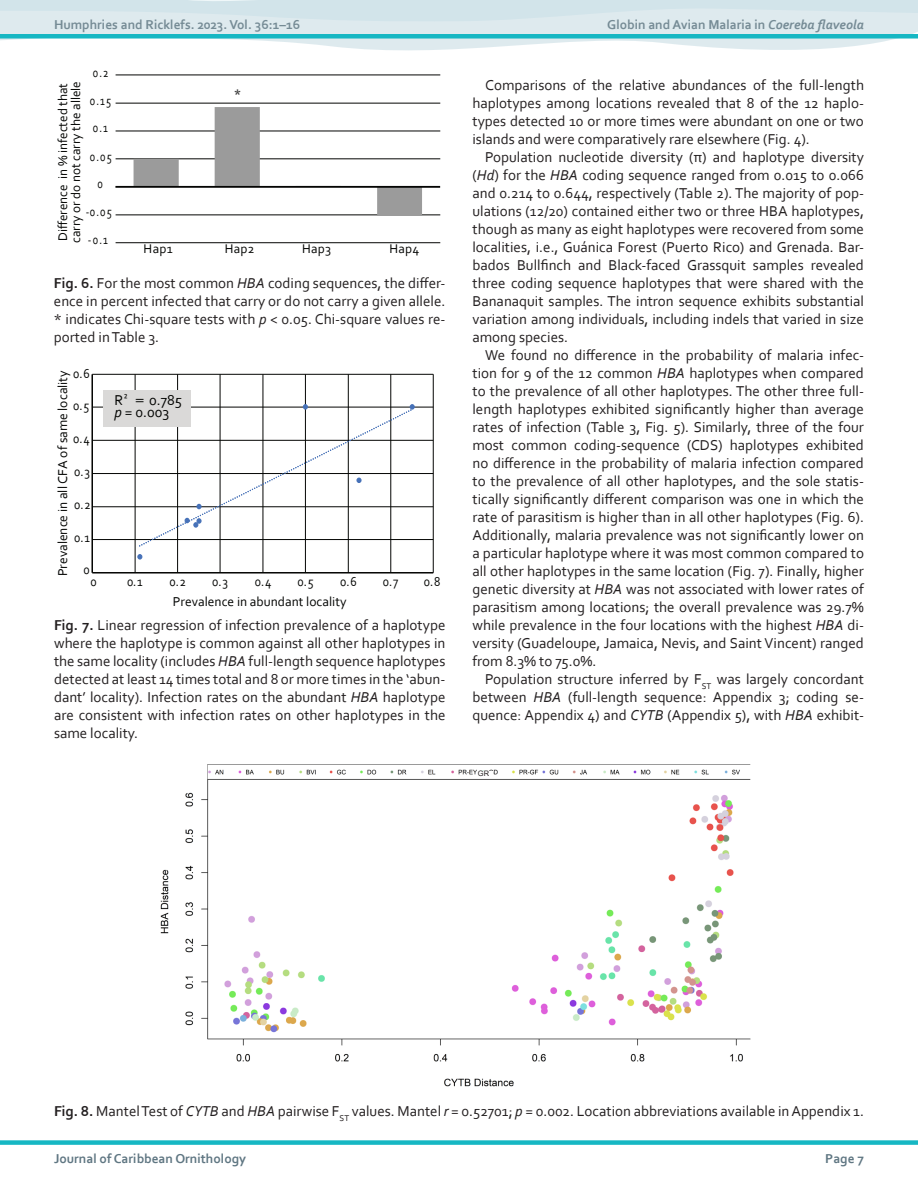
<style>
.page{position:relative;width:918px;height:1188px;background:#fff}
.page>*{position:absolute;margin:0;border:0;box-sizing:border-box;transform-origin:0 0}
.main_body_text__P{font:15px/18px "Corbel";color:#231f20;text-align:justify}
.Figure_Legend__P{font:15px/18px "Corbel";color:#231f20;text-align:justify}
.t1{font:15px/12.3px "Corbel";color:#040503}
.t2{font:700 13.5px "Corbel";color:#758b95}
.t3{font:13.5px "Corbel";color:#040503}
.t4{font:13.5px "Corbel";color:#040503;scale:.91 1}
.t5{font:700 13.5px "Corbel";color:#5f7682}
.t6{font:13.2px/13.2px "Corbel";color:#040503}
.t7{font:13.2px "Corbel";color:#040503;scale:.8 1}
.t8{font:13.2px "Corbel";color:#040503;scale:.82 1}
.t9{font:700 13.2px "Corbel";color:#404040}
.Figure_Legend__P-2{font:7.5px "Arial";color:#231f20}
.s1{font-style:italic}
.s2{font-weight:700}
.s3{font-family:"Avenir"}
</style>
<div class="page">
<svg style="left:0;top:0;width:918px;height:51px;fill:#deeaee"></svg>
<div style="left:0;top:1140px;width:918px;height:5px;background:#16b7c3"></div>
<hr style="left:116px;top:242px;width:324px;height:1px;background:#040503">
<hr style="left:116px;top:215px;width:324px;height:1px;background:#040503">
<hr style="left:116px;top:159px;width:324px;height:1px;background:#040503">
<hr style="left:116px;top:131px;width:324px;height:1px;background:#040503">
<hr style="left:116px;top:103px;width:324px;height:1px;background:#040503">
<hr style="left:116px;top:75px;width:324px;height:1px;background:#040503">
<svg style="left:134px;top:107px;width:288px;height:109px"></svg>
<hr style="left:115px;top:186px;width:325px;height:2px;background:#040503">
<hr style="left:92px;top:539px;width:341px;height:1px;background:#040503">
<hr style="left:92px;top:507px;width:341px;height:1px;background:#040503">
<hr style="left:92px;top:473px;width:341px;height:1px;background:#040503">
<hr style="left:92px;top:440px;width:341px;height:1px;background:#040503">
<hr style="left:92px;top:407px;width:341px;height:1px;background:#040503">
<hr style="left:92px;top:374px;width:341px;height:1px;background:#040503">
<hr style="left:135px;top:374px;width:1px;height:199px;background:#040503">
<hr style="left:177px;top:374px;width:1px;height:199px;background:#040503">
<hr style="left:220px;top:374px;width:1px;height:199px;background:#040503">
<hr style="left:263px;top:374px;width:1px;height:199px;background:#040503">
<hr style="left:305px;top:374px;width:1px;height:199px;background:#040503">
<hr style="left:348px;top:374px;width:1px;height:199px;background:#040503">
<hr style="left:391px;top:374px;width:1px;height:199px;background:#040503">
<hr style="left:433px;top:374px;width:1px;height:199px;background:#040503">
<hr style="left:91px;top:374px;width:2px;height:199px;background:#040503">
<hr style="left:92px;top:572px;width:341px;height:2px;background:#040503">
<svg style="left:137px;top:554px;width:5px;height:6px"></svg>
<svg style="left:139px;top:404px;width:276px;height:143px"></svg>
<div style="left:103px;top:390px;width:88px;height:36px;background:#dad9d8"></div>
<img style="left:160px;top:764px;width:591px;height:323px">
<div style="left:478px;top:771px;width:15px;height:6px;background:#fff"></div>
<div style="left:0;top:34px;width:918px;height:5px;background:#16b7c3"></div>
<p class="t2" style="left:54px;top:16px;width:248px">Humphries and Ricklefs. 2023. Vol. 36:1–16</p>
<p class="t2" style="left:607px;top:16px;width:258px">Globin and Avian Malaria in <span class="s1">Coereba flaveola</span></p>
<p class="t7" style="left:93px;top:64px;width:21px">0.2</p>
<p class="t6" style="left:56px;top:243px;width:163px;rotate:-90deg">Difference in % infected that carry or do not carry the allele</p>
<p class="t7" style="left:90px;top:92px;width:28px">0.15</p>
<p class="t7" style="left:93px;top:120px;width:20px">0.1</p>
<p class="t7" style="left:90px;top:148px;width:29px">0.05</p>
<p class="t7" style="left:97px;top:176px;width:8px">0</p>
<p class="t8" style="left:86px;top:204px;width:33px">-0.05</p>
<p class="t8" style="left:88px;top:232px;width:26px">-0.1</p>
<p class="t9" style="left:234px;top:86px;width:8px">*</p>
<p class="t6" style="left:144px;top:242px;width:31px">Hap1</p>
<p class="t6" style="left:225px;top:242px;width:31px">Hap2</p>
<p class="t6" style="left:302px;top:242px;width:31px">Hap3</p>
<p class="t6" style="left:389px;top:242px;width:31px">Hap4</p>
<p class="Figure_Legend__P" style="left:54px;top:274px;width:393px"><span class="s2">Fig. 6.</span> For the most common <span class="s1">HBA</span> coding sequences, the differ&shy;ence in percent infected that carry or do not carry a given allele. * indicates Chi-square tests with <span class="s1">p</span> &lt; 0.05. Chi-square values re&shy;ported in Table 3.</p>
<p class="t4" style="left:73px;top:365px;width:20px">0.6</p>
<p class="t3" style="left:54px;top:576px;width:207px;rotate:-90deg">Prevalence in all CFA of same locality</p>
<p class="t1" style="left:114px;top:394px;width:69px">R<sup>²</sup> <span class="s3">=</span> 0.785 <span class="s1">p</span> = 0.003</p>
<p class="t4" style="left:73px;top:397px;width:19px">0.5</p>
<p class="t4" style="left:73px;top:430px;width:20px">0.4</p>
<p class="t4" style="left:74px;top:463px;width:19px">0.3</p>
<p class="t4" style="left:74px;top:496px;width:20px">0.2</p>
<p class="t4" style="left:74px;top:529px;width:19px">0.1</p>
<p class="t4" style="left:83px;top:561px;width:8px">0</p>
<p class="t4" style="left:90px;top:573px;width:8px">0</p>
<p class="t4" style="left:127px;top:573px;width:19px">0.1</p>
<p class="t4" style="left:170px;top:573px;width:20px">0.2</p>
<p class="t4" style="left:212px;top:573px;width:19px">0.3</p>
<p class="t4" style="left:255px;top:573px;width:20px">0.4</p>
<p class="t4" style="left:298px;top:573px;width:19px">0.5</p>
<p class="t4" style="left:340px;top:573px;width:20px">0.6</p>
<p class="t4" style="left:383px;top:573px;width:18px">0.7</p>
<p class="t4" style="left:424px;top:573px;width:20px">0.8</p>
<p class="t3" style="left:173px;top:594px;width:175px">Prevalence in abundant locality</p>
<p class="Figure_Legend__P" style="left:54px;top:616px;width:393px"><span class="s2">Fig. 7.</span> Linear regression of infection prevalence of a haplotype where the haplotype is common against all other haplotypes in the same locality (includes <span class="s1">HBA</span> full-length sequence haplotypes detected at least 14 times total and 8 or more times in the ‘abun&shy;dant’ locality). Infection rates on the abundant <span class="s1">HBA</span> haplotype are consistent with infection rates on other haplotypes in the same locality.</p>
<p class="main_body_text__P" style="left:472px;top:76px;width:393px;text-indent:13px">Comparisons of the relative abundances of the full-length haplotypes among locations revealed that 8 of the 12 haplo&shy;types detected 10 or more times were abundant on one or two islands and were comparatively rare elsewhere (Fig. 4).</p>
<p class="main_body_text__P" style="left:472px;top:148px;width:393px;text-indent:13px">Population nucleotide diversity (π) and haplotype diversity (<span class="s1">Hd</span>) for the <span class="s1">HBA</span> coding sequence ranged from 0.015 to 0.066 and 0.214 to 0.644, respectively (Table 2). The majority of pop&shy;ulations (12/20) contained either two or three HBA haplotypes, though as many as eight haplotypes were recovered from some localities, i.e., Guánica Forest (Puerto Rico) and Grenada. Bar&shy;bados Bullfinch and Black-faced Grassquit samples revealed three coding sequence haplotypes that were shared with the Bananaquit samples. The intron sequence exhibits substantial variation among individuals, including indels that varied in size among species.</p>
<p class="main_body_text__P" style="left:472px;top:346px;width:393px;text-indent:13px">We found no difference in the probability of malaria infec&shy;tion for 9 of the 12 common <span class="s1">HBA</span> haplotypes when compared to the prevalence of all other haplotypes. The other three full&shy;length haplotypes exhibited significantly higher than average rates of infection (Table 3, Fig. 5). Similarly, three of the four most common coding-sequence (CDS) haplotypes exhibited no difference in the probability of malaria infection compared to the prevalence of all other haplotypes, and the sole statis&shy;tically significantly different comparison was one in which the rate of parasitism is higher than in all other haplotypes (Fig. 6).<br>Additionally, malaria prevalence was not significantly lower on a particular haplotype where it was most common compared to all other haplotypes in the same location (Fig. 7). Finally, higher genetic diversity at <span class="s1">HBA</span> was not associated with lower rates of parasitism among locations; the overall prevalence was 29.7% while prevalence in the four locations with the highest <span class="s1">HBA</span> di&shy;versity (Guadeloupe, Jamaica, Nevis, and Saint Vincent) ranged from 8.3% to 75.0%.</p>
<p class="main_body_text__P" style="left:473px;top:670px;width:393px;text-indent:13px">Population structure inferred by F<sub>ST</sub> was largely concordant between <span class="s1">HBA</span> (full-length sequence: Appendix 3; coding se&shy;quence: Appendix 4) and <span class="s1">CYTB</span> (Appendix 5), with <span class="s1">HBA</span> exhibit-</p>
<p class="Figure_Legend__P-2" style="left:478px;top:769px;width:13px">GR</p>
<p class="Figure_Legend__P" style="left:54px;top:1101px;width:811px"><span class="s2">Fig. 8.</span> Mantel Test of <span class="s1">CYTB</span> and <span class="s1">HBA</span> pairwise F<sub>ST</sub> values. Mantel <span class="s1">r</span> = 0.52701; <span class="s1">p</span> = 0.002. Location abbreviations available in Appendix 1.</p>
<p class="t5" style="left:54px;top:1150px;width:194px">Journal of Caribbean Ornithology</p>
<p class="t5" style="left:825px;top:1150px;width:40px">Page 7</p>
</div>
